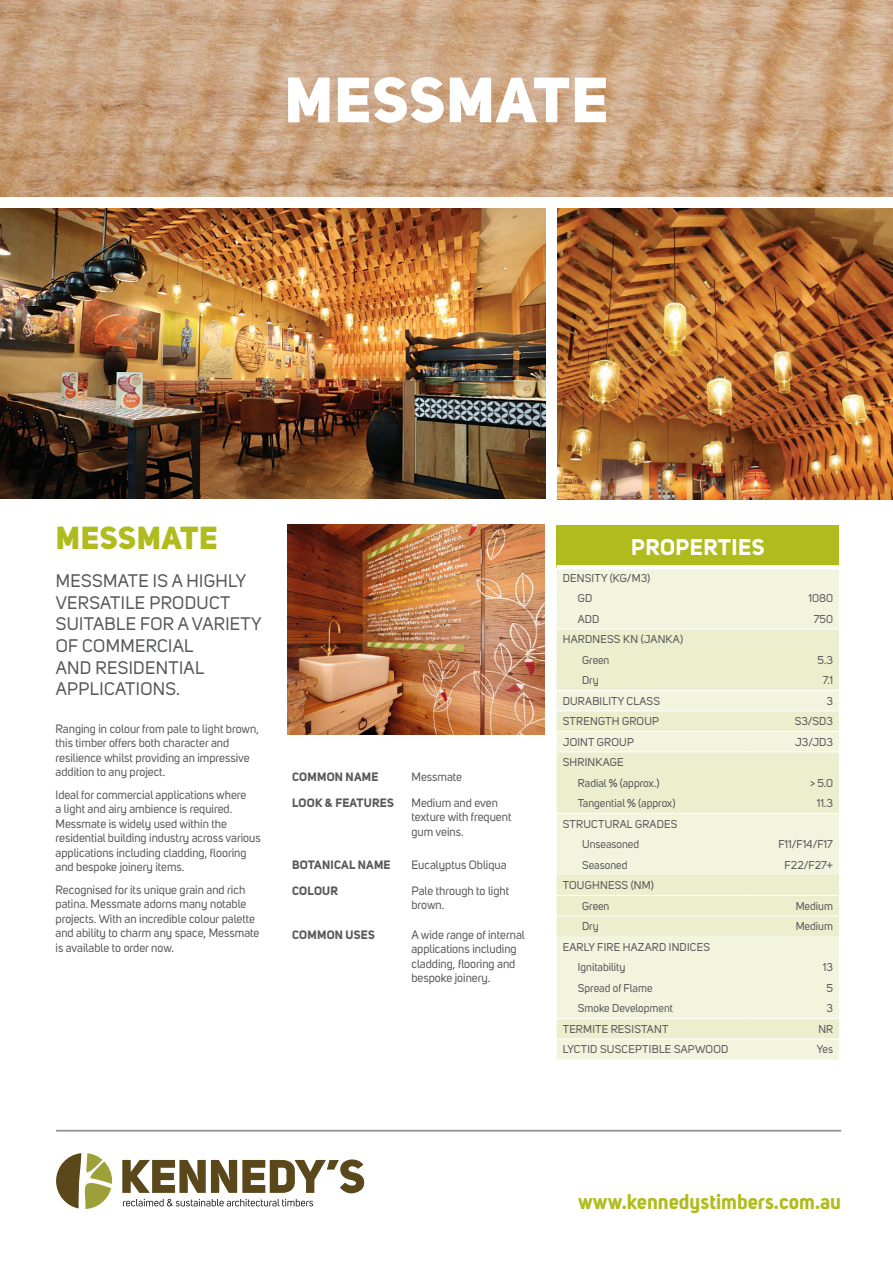
<style>
.page{position:relative;width:893px;height:1263px;background:#fff}
.page>*{position:absolute;margin:0;border:0;box-sizing:border-box;transform-origin:0 0}
.t1{font:800 63px "Uni Sans";letter-spacing:.02em;color:#fff}
.t2{font:800 31.5px "Uni Sans";letter-spacing:.02em;color:#b0bb1d}
.t3{font:700 22.5px "Uni Sans";letter-spacing:.02em;color:#fff}
.t4{font:700 21px "Uni Sans";color:#b0bb1d}
.t5{font:18px/21.6px "Uni Sans";letter-spacing:.02em;color:#57585a}
.t6{font:12px/14.4px "Uni Sans";color:#57585a}
.t7{font:700 12px "Uni Sans";letter-spacing:.02em;color:#57585a}
.t8{font:11.25px "Uni Sans";color:#57585a}
.t9{font:11.25px "Uni Sans";letter-spacing:.02em;color:#57585a}
</style>
<div class="page">
<img style="left:0;top:208px;width:545px;height:290px">
<div style="left:557px;top:525px;width:282px;height:42px;background:#b0bb1d"></div>
<div style="left:557px;top:569px;width:282px;height:490px;background:#f2f4de"></div>
<svg style="left:557px;top:629px;width:282px;height:409px;background:#eef0d5"></svg>
<hr style="left:557px;top:628px;width:194px;height:1px;background:#fff">
<hr style="left:751px;top:628px;width:88px;height:1px;background:#fff">
<hr style="left:557px;top:690px;width:194px;height:1px;background:#fff">
<hr style="left:751px;top:690px;width:88px;height:1px;background:#fff">
<hr style="left:557px;top:710px;width:194px;height:1px;background:#fff">
<hr style="left:751px;top:710px;width:88px;height:1px;background:#fff">
<hr style="left:557px;top:731px;width:194px;height:1px;background:#fff">
<hr style="left:751px;top:731px;width:88px;height:1px;background:#fff">
<hr style="left:557px;top:751px;width:194px;height:1px;background:#fff">
<hr style="left:751px;top:751px;width:88px;height:1px;background:#fff">
<hr style="left:557px;top:813px;width:194px;height:1px;background:#fff">
<hr style="left:751px;top:813px;width:88px;height:1px;background:#fff">
<hr style="left:557px;top:895px;width:194px;height:1px;background:#fff">
<hr style="left:751px;top:895px;width:88px;height:1px;background:#fff">
<hr style="left:557px;top:915px;width:194px;height:1px;background:#fff">
<hr style="left:751px;top:915px;width:88px;height:1px;background:#fff">
<hr style="left:557px;top:1018px;width:194px;height:1px;background:#fff">
<hr style="left:751px;top:1018px;width:88px;height:1px;background:#fff">
<hr style="left:557px;top:1038px;width:194px;height:1px;background:#fff">
<hr style="left:751px;top:1038px;width:88px;height:1px;background:#fff">
<svg style="left:557px;top:565px;width:194px;height:2px"></svg>
<svg style="left:751px;top:565px;width:88px;height:3px"></svg>
<img style="left:0;top:0;width:893px;height:197px">
<img style="left:287px;top:525px;width:257px;height:209px">
<img style="left:557px;top:208px;width:336px;height:292px">
<svg style="left:56px;top:1153px;width:56px;height:56px"></svg>
<svg style="left:122px;top:1159px;width:243px;height:34px"></svg>
<svg style="left:123px;top:1199px;width:190px;height:7px"></svg>
<hr style="left:56px;top:1130px;width:785px;height:1px;background:#939598">
<p class="t1" style="left:285px;top:59px;width:325px">MESSMATE</p>
<p class="t2" style="left:56px;top:517px;width:163px">MESSMATE</p>
<p class="t5" style="left:56px;top:570px;width:207px">MESSMATE IS A HIGHLY<br>VERSATILE PRODUCT<br>SUITABLE FOR A VARIETY<br>OF COMMERCIAL<br>AND RESIDENTIAL<br>APPLICATIONS.</p>
<p class="t6" style="left:56px;top:722px;width:205px">Ranging in colour from pale to light brown, this timber offers both character and resilience whilst providing an impressive addition to any project.</p>
<p class="t6" style="left:56px;top:788px;width:207px">Ideal for commercial applications where<br>a light and airy ambience is required.<br>Messmate is widely used within the residential building industry across various applications including cladding, flooring and bespoke joinery items.</p>
<p class="t6" style="left:56px;top:883px;width:205px">Recognised for its unique grain and rich patina. Messmate adorns many notable projects. With an incredible colour palette and ability to charm any space, Messmate is available to order now.</p>
<p class="t7" style="left:292px;top:770px;width:88px">COMMON NAME</p>
<p class="t6" style="left:411px;top:770px;width:52px">Messmate</p>
<p class="t7" style="left:292px;top:795px;width:103px">LOOK &amp; FEATURES</p>
<p class="t6" style="left:411px;top:796px;width:102px">Medium and even texture with frequent gum veins.</p>
<p class="t7" style="left:292px;top:857px;width:100px">BOTANICAL NAME</p>
<p class="t6" style="left:411px;top:858px;width:97px">Eucalyptus Obliqua</p>
<p class="t7" style="left:292px;top:883px;width:48px">COLOUR</p>
<p class="t6" style="left:411px;top:883px;width:99px">Pale through to light brown.</p>
<p class="t7" style="left:292px;top:927px;width:84px">COMMON USES</p>
<p class="t6" style="left:411px;top:927px;width:115px">A wide range of internal applications including cladding, flooring and bespoke joinery.</p>
<p class="t3" style="left:631px;top:533px;width:135px">PROPERTIES</p>
<p class="t9" style="left:563px;top:571px;width:89px">DENSITY (KG/M3)</p>
<p class="t8" style="left:578px;top:592px;width:16px">GD</p>
<p class="t8" style="left:808px;top:592px;width:26px">1080</p>
<p class="t8" style="left:578px;top:612px;width:23px">ADD</p>
<p class="t8" style="left:814px;top:612px;width:21px">750</p>
<p class="t9" style="left:563px;top:633px;width:122px">HARDNESS KN (JANKA)</p>
<p class="t8" style="left:582px;top:653px;width:29px">Green</p>
<p class="t8" style="left:818px;top:653px;width:17px">5.3</p>
<p class="t8" style="left:582px;top:674px;width:18px">Dry</p>
<p class="t8" style="left:823px;top:674px;width:12px">7.1</p>
<p class="t9" style="left:563px;top:694px;width:99px">DURABILITY CLASS</p>
<p class="t8" style="left:826px;top:694px;width:8px">3</p>
<p class="t9" style="left:563px;top:715px;width:98px">STRENGTH GROUP</p>
<p class="t8" style="left:795px;top:715px;width:40px">S3/SD3</p>
<p class="t9" style="left:563px;top:735px;width:73px">JOINT GROUP</p>
<p class="t8" style="left:795px;top:735px;width:39px">J3/JD3</p>
<p class="t9" style="left:563px;top:756px;width:62px">SHRINKAGE</p>
<p class="t8" style="left:578px;top:776px;width:83px">Radial % (approx.)</p>
<p class="t8" style="left:810px;top:776px;width:24px">&gt; 5.0</p>
<p class="t8" style="left:578px;top:797px;width:99px">Tangential % (approx)</p>
<p class="t8" style="left:817px;top:797px;width:18px">11.3</p>
<p class="t9" style="left:563px;top:817px;width:116px">STRUCTURAL GRADES</p>
<p class="t8" style="left:582px;top:838px;width:58px">Unseasoned</p>
<p class="t8" style="left:778px;top:838px;width:56px">F11/F14/F17</p>
<p class="t8" style="left:582px;top:858px;width:47px">Seasoned</p>
<p class="t8" style="left:785px;top:858px;width:50px">F22/F27+</p>
<p class="t9" style="left:563px;top:879px;width:93px">TOUGHNESS (NM)</p>
<p class="t8" style="left:582px;top:899px;width:29px">Green</p>
<p class="t8" style="left:796px;top:899px;width:39px">Medium</p>
<p class="t8" style="left:582px;top:920px;width:18px">Dry</p>
<p class="t8" style="left:796px;top:920px;width:39px">Medium</p>
<p class="t9" style="left:563px;top:940px;width:149px">EARLY FIRE HAZARD INDICES</p>
<p class="t8" style="left:578px;top:961px;width:49px">Ignitability</p>
<p class="t8" style="left:823px;top:961px;width:12px">13</p>
<p class="t8" style="left:578px;top:981px;width:76px">Spread of Flame</p>
<p class="t8" style="left:826px;top:981px;width:8px">5</p>
<p class="t8" style="left:578px;top:1002px;width:97px">Smoke Development</p>
<p class="t8" style="left:826px;top:1002px;width:8px">3</p>
<p class="t9" style="left:563px;top:1022px;width:107px">TERMITE RESISTANT</p>
<p class="t8" style="left:818px;top:1022px;width:16px">NR</p>
<p class="t9" style="left:563px;top:1043px;width:167px">LYCTID SUSCEPTIBLE SAPWOOD</p>
<p class="t8" style="left:817px;top:1043px;width:18px">Yes</p>
<p class="t4" style="left:578px;top:1188px;width:264px">www.kennedystimbers.com.au</p>
</div>
